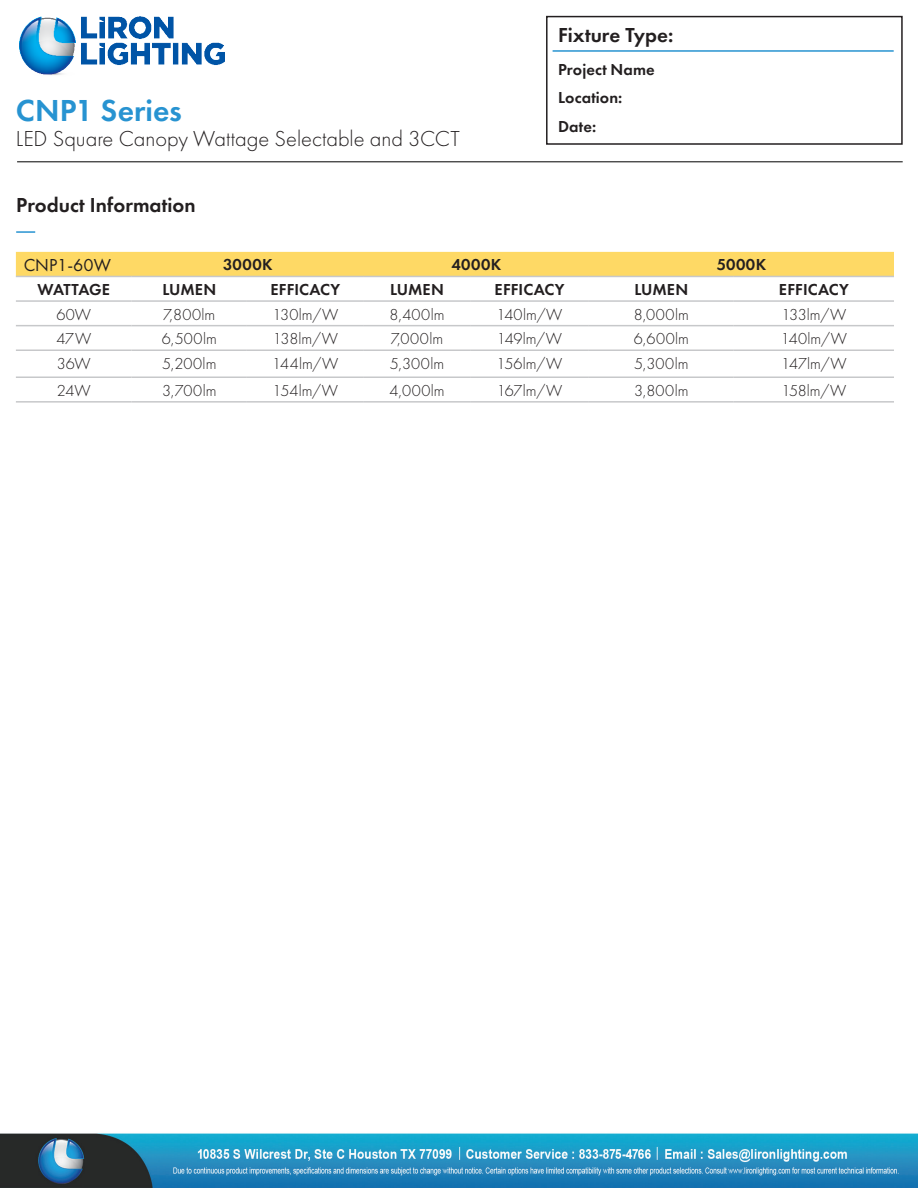
<style>
.page{position:relative;width:918px;height:1188px;background:#fff}
.page>*{position:absolute;margin:0;border:0;box-sizing:border-box;transform-origin:0 0}
.t1{font:600 31.5px "Futura PT";color:#2793d1}
.t2{font:300 22.5px "Futura PT";color:#231f20}
.t3{font:600 21px "Futura PT";color:#231f20}
.t4{font:18px "Futura PT";color:#231f20}
.t5{font:300 16.5px "Futura PT";color:#231f20}
.t6{font:600 16.5px/28.5px "Futura PT";letter-spacing:.005em;color:#231f20}
.t7{font:600 16.5px "Futura PT";letter-spacing:-.025em;color:#231f20}
</style>
<div class="page">
<img style="left:0;top:231px;width:918px;height:957px">
<div style="left:546px;top:16px;width:357px;height:129px;border:2px solid #231f20"></div>
<hr style="left:553px;top:50px;width:341px;height:2px;background:#2793d1">
<img style="left:19px;top:16px;width:206px;height:59px">
<hr style="left:17px;top:162px;width:886px;height:1px;background:#000">
<svg style="left:16px;top:231px;width:19px;height:2px"></svg>
<div style="left:16px;top:252px;width:878px;height:24px;background:#fed965"></div>
<hr style="left:16px;top:276px;width:116px;height:1px;background:#c7c8ca">
<hr style="left:132px;top:276px;width:115px;height:1px;background:#c7c8ca">
<hr style="left:247px;top:276px;width:117px;height:1px;background:#c7c8ca">
<hr style="left:364px;top:276px;width:106px;height:1px;background:#c7c8ca">
<hr style="left:470px;top:276px;width:119px;height:1px;background:#c7c8ca">
<hr style="left:589px;top:276px;width:145px;height:1px;background:#c7c8ca">
<hr style="left:734px;top:276px;width:160px;height:1px;background:#c7c8ca">
<hr style="left:16px;top:300px;width:116px;height:2px;background:#c7c8ca">
<hr style="left:132px;top:300px;width:115px;height:2px;background:#c7c8ca">
<hr style="left:247px;top:300px;width:117px;height:2px;background:#c7c8ca">
<hr style="left:364px;top:300px;width:106px;height:2px;background:#c7c8ca">
<hr style="left:470px;top:300px;width:119px;height:2px;background:#c7c8ca">
<hr style="left:589px;top:300px;width:145px;height:2px;background:#c7c8ca">
<hr style="left:734px;top:300px;width:160px;height:2px;background:#c7c8ca">
<hr style="left:16px;top:325px;width:116px;height:1px;background:#c7c8ca">
<hr style="left:132px;top:325px;width:115px;height:1px;background:#c7c8ca">
<hr style="left:247px;top:325px;width:117px;height:1px;background:#c7c8ca">
<hr style="left:364px;top:325px;width:106px;height:1px;background:#c7c8ca">
<hr style="left:470px;top:325px;width:119px;height:1px;background:#c7c8ca">
<hr style="left:589px;top:325px;width:145px;height:1px;background:#c7c8ca">
<hr style="left:734px;top:325px;width:160px;height:1px;background:#c7c8ca">
<hr style="left:16px;top:349px;width:116px;height:2px;background:#c7c8ca">
<hr style="left:132px;top:349px;width:115px;height:2px;background:#c7c8ca">
<hr style="left:247px;top:349px;width:117px;height:2px;background:#c7c8ca">
<hr style="left:364px;top:349px;width:106px;height:2px;background:#c7c8ca">
<hr style="left:470px;top:349px;width:119px;height:2px;background:#c7c8ca">
<hr style="left:589px;top:349px;width:145px;height:2px;background:#c7c8ca">
<hr style="left:734px;top:349px;width:160px;height:2px;background:#c7c8ca">
<hr style="left:16px;top:376px;width:116px;height:2px;background:#c7c8ca">
<hr style="left:132px;top:376px;width:115px;height:2px;background:#c7c8ca">
<hr style="left:247px;top:376px;width:117px;height:2px;background:#c7c8ca">
<hr style="left:364px;top:376px;width:106px;height:2px;background:#c7c8ca">
<hr style="left:470px;top:376px;width:119px;height:2px;background:#c7c8ca">
<hr style="left:589px;top:376px;width:145px;height:2px;background:#c7c8ca">
<hr style="left:734px;top:376px;width:160px;height:2px;background:#c7c8ca">
<hr style="left:16px;top:401px;width:116px;height:2px;background:#c7c8ca">
<hr style="left:132px;top:401px;width:115px;height:2px;background:#c7c8ca">
<hr style="left:247px;top:401px;width:117px;height:2px;background:#c7c8ca">
<hr style="left:364px;top:401px;width:106px;height:2px;background:#c7c8ca">
<hr style="left:470px;top:401px;width:119px;height:2px;background:#c7c8ca">
<hr style="left:589px;top:401px;width:145px;height:2px;background:#c7c8ca">
<hr style="left:734px;top:401px;width:160px;height:2px;background:#c7c8ca">
<p class="t1" style="left:16px;top:90px;width:167px">CNP1 Series</p>
<p class="t2" style="left:16px;top:126px;width:445px">LED Square Canopy Wattage Selectable and 3CCT</p>
<p class="t3" style="left:16px;top:192px;width:181px">Product Information</p>
<p class="t3" style="left:558px;top:21px;width:117px">Fixture Type:</p>
<p class="t6" style="left:558px;top:55px;width:98px">Project Name<br>Location:<br>Date:</p>
<p class="t4" style="left:24px;top:254px;width:89px">CNP1-60W</p>
<p class="t6" style="left:223px;top:251px;width:51px">3000K</p>
<p class="t6" style="left:452px;top:251px;width:51px">4000K</p>
<p class="t6" style="left:717px;top:251px;width:51px">5000K</p>
<p class="t7" style="left:38px;top:279px;width:74px">WATTAGE</p>
<p class="t6" style="left:162px;top:275px;width:55px">LUMEN</p>
<p class="t6" style="left:270px;top:275px;width:71px">EFFICACY</p>
<p class="t6" style="left:390px;top:275px;width:55px">LUMEN</p>
<p class="t6" style="left:495px;top:275px;width:71px">EFFICACY</p>
<p class="t6" style="left:634px;top:275px;width:55px">LUMEN</p>
<p class="t6" style="left:779px;top:275px;width:71px">EFFICACY</p>
<p class="t5" style="left:56px;top:305px;width:36px">60W</p>
<p class="t5" style="left:163px;top:305px;width:53px">7,800lm</p>
<p class="t5" style="left:273px;top:305px;width:67px">130lm/W</p>
<p class="t5" style="left:389px;top:305px;width:57px">8,400lm</p>
<p class="t5" style="left:496px;top:305px;width:68px">140lm/W</p>
<p class="t5" style="left:634px;top:305px;width:57px">8,000lm</p>
<p class="t5" style="left:782px;top:305px;width:66px">133lm/W</p>
<p class="t5" style="left:56px;top:329px;width:36px">47W</p>
<p class="t5" style="left:162px;top:329px;width:57px">6,500lm</p>
<p class="t5" style="left:273px;top:329px;width:67px">138lm/W</p>
<p class="t5" style="left:391px;top:329px;width:54px">7,000lm</p>
<p class="t5" style="left:497px;top:329px;width:67px">149lm/W</p>
<p class="t5" style="left:634px;top:329px;width:57px">6,600lm</p>
<p class="t5" style="left:781px;top:329px;width:68px">140lm/W</p>
<p class="t5" style="left:57px;top:354px;width:35px">36W</p>
<p class="t5" style="left:162px;top:354px;width:56px">5,200lm</p>
<p class="t5" style="left:272px;top:354px;width:68px">144lm/W</p>
<p class="t5" style="left:390px;top:354px;width:56px">5,300lm</p>
<p class="t5" style="left:497px;top:354px;width:67px">156lm/W</p>
<p class="t5" style="left:634px;top:354px;width:56px">5,300lm</p>
<p class="t5" style="left:781px;top:354px;width:67px">147lm/W</p>
<p class="t5" style="left:57px;top:381px;width:35px">24W</p>
<p class="t5" style="left:162px;top:381px;width:56px">3,700lm</p>
<p class="t5" style="left:273px;top:381px;width:67px">154lm/W</p>
<p class="t5" style="left:389px;top:381px;width:57px">4,000lm</p>
<p class="t5" style="left:497px;top:381px;width:67px">167lm/W</p>
<p class="t5" style="left:634px;top:381px;width:56px">3,800lm</p>
<p class="t5" style="left:781px;top:381px;width:67px">158lm/W</p>
</div>
